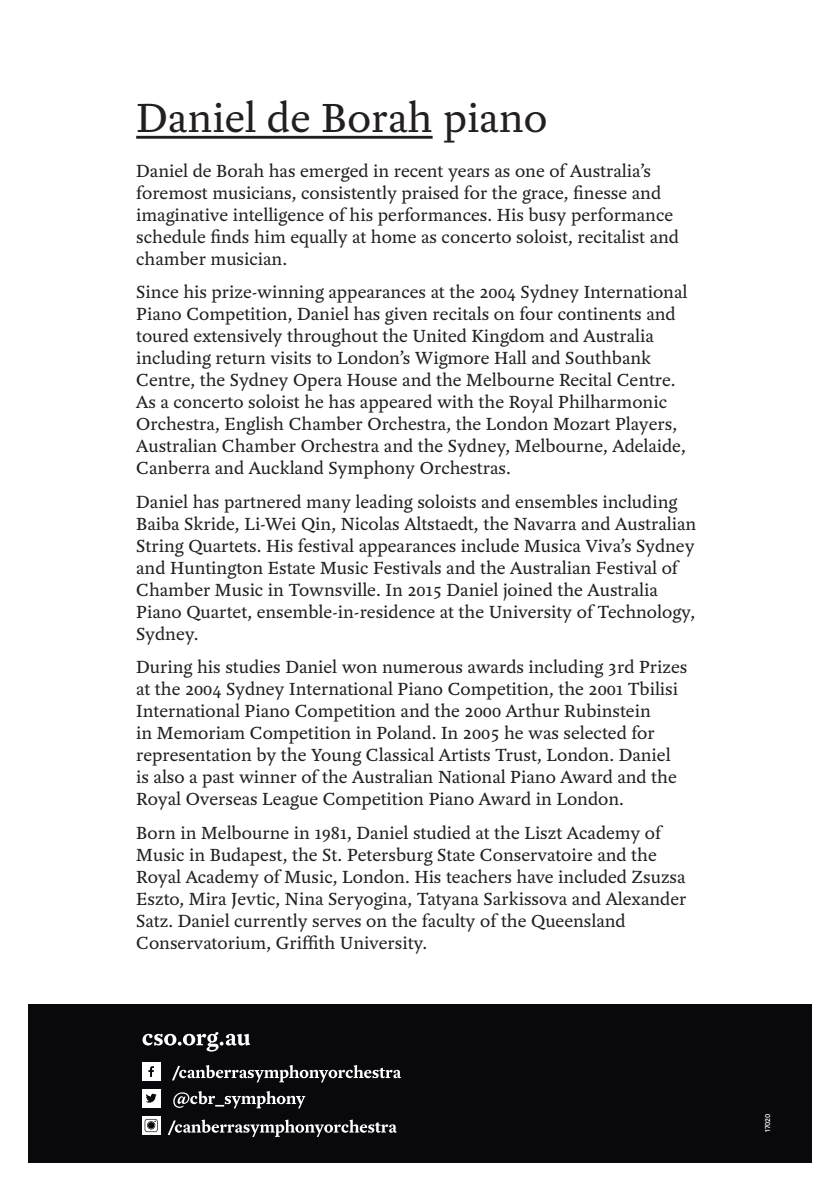
<style>
.page{position:relative;width:840px;height:1191px;background:#fff}
.page>*{position:absolute;margin:0;border:0;box-sizing:border-box;transform-origin:0 0}
._2017_Program_head_A{font:44px "Yoga OT";color:#231f20}
._2017_program_body{font:19px/22px "Yoga OT";color:#231f20}
.t1{font:500 8px "Calibre";letter-spacing:-.005em;color:#fff}
</style>
<div class="page">
<hr style="left:136px;top:136px;width:296px;height:3px;background:#231f20">
<div style="left:28px;top:1003px;width:783px;height:159px;background:#08080d"></div>
<svg style="left:172px;top:1065px;width:229px;height:17px"></svg>
<svg style="left:142px;top:1032px;width:108px;height:19px"></svg>
<div style="left:142px;top:1062px;width:18px;height:18px;background:#fff"></div>
<svg style="left:148px;top:1066px;width:6px;height:11px"></svg>
<svg style="left:173px;top:1091px;width:132px;height:17px"></svg>
<div style="left:142px;top:1089px;width:18px;height:18px;background:#fff"></div>
<svg style="left:146px;top:1093px;width:10px;height:10px"></svg>
<div style="left:142px;top:1116px;width:18px;height:18px;background:#fff"></div>
<svg style="left:168px;top:1119px;width:228px;height:18px"></svg>
<svg style="left:144px;top:1119px;width:14px;height:13px"></svg>
<p class="_2017_Program_head_A" style="left:136px;top:95px;width:412px">Daniel de Borah piano</p>
<p class="_2017_program_body" style="left:136px;top:160px;width:544px">Daniel de Borah has emerged in recent years as one of Australia’s foremost musicians, consistently praised for the grace, finesse and imaginative intelligence of his performances. His busy performance schedule finds him equally at home as concerto soloist, recitalist and chamber musician.</p>
<p class="_2017_program_body" style="left:136px;top:281px;width:552px">Since his prize-winning appearances at the 2004 Sydney International Piano Competition, Daniel has given recitals on four continents and toured extensively throughout the United Kingdom and Australia including return visits to London’s Wigmore Hall and Southbank Centre, the Sydney Opera House and the Melbourne Recital Centre.<br>As a concerto soloist he has appeared with the Royal Philharmonic Orchestra, English Chamber Orchestra, the London Mozart Players, Australian Chamber Orchestra and the Sydney, Melbourne, Adelaide, Canberra and Auckland Symphony Orchestras.</p>
<p class="_2017_program_body" style="left:136px;top:491px;width:561px">Daniel has partnered many leading soloists and ensembles including Baiba Skride, Li-Wei Qin, Nicolas Altstaedt, the Navarra and Australian String Quartets. His festival appearances include Musica Viva’s Sydney and Huntington Estate Music Festivals and the Australian Festival of Chamber Music in Townsville. In 2015 Daniel joined the Australia Piano Quartet, ensemble-in-residence at the University of Technology, Sydney.</p>
<p class="_2017_program_body" style="left:136px;top:656px;width:552px">During his studies Daniel won numerous awards including 3rd Prizes at the 2004 Sydney International Piano Competition, the 2001 Tbilisi International Piano Competition and the 2000 Arthur Rubinstein<br>in Memoriam Competition in Poland. In 2005 he was selected for representation by the Young Classical Artists Trust, London. Daniel is also a past winner of the Australian National Piano Award and the Royal Overseas League Competition Piano Award in London.</p>
<p class="_2017_program_body" style="left:136px;top:822px;width:551px">Born in Melbourne in 1981, Daniel studied at the Liszt Academy of Music in Budapest, the St. Petersburg State Conservatoire and the Royal Academy of Music, London. His teachers have included Zsuzsa Eszto, Mira Jevtic, Nina Seryogina, Tatyana Sarkissova and Alexander Satz. Daniel currently serves on the faculty of the Queensland Conservatorium, Griffith University.</p>
<p class="t1" style="left:762px;top:1132px;width:20px;rotate:-90deg">17020</p>
</div>
